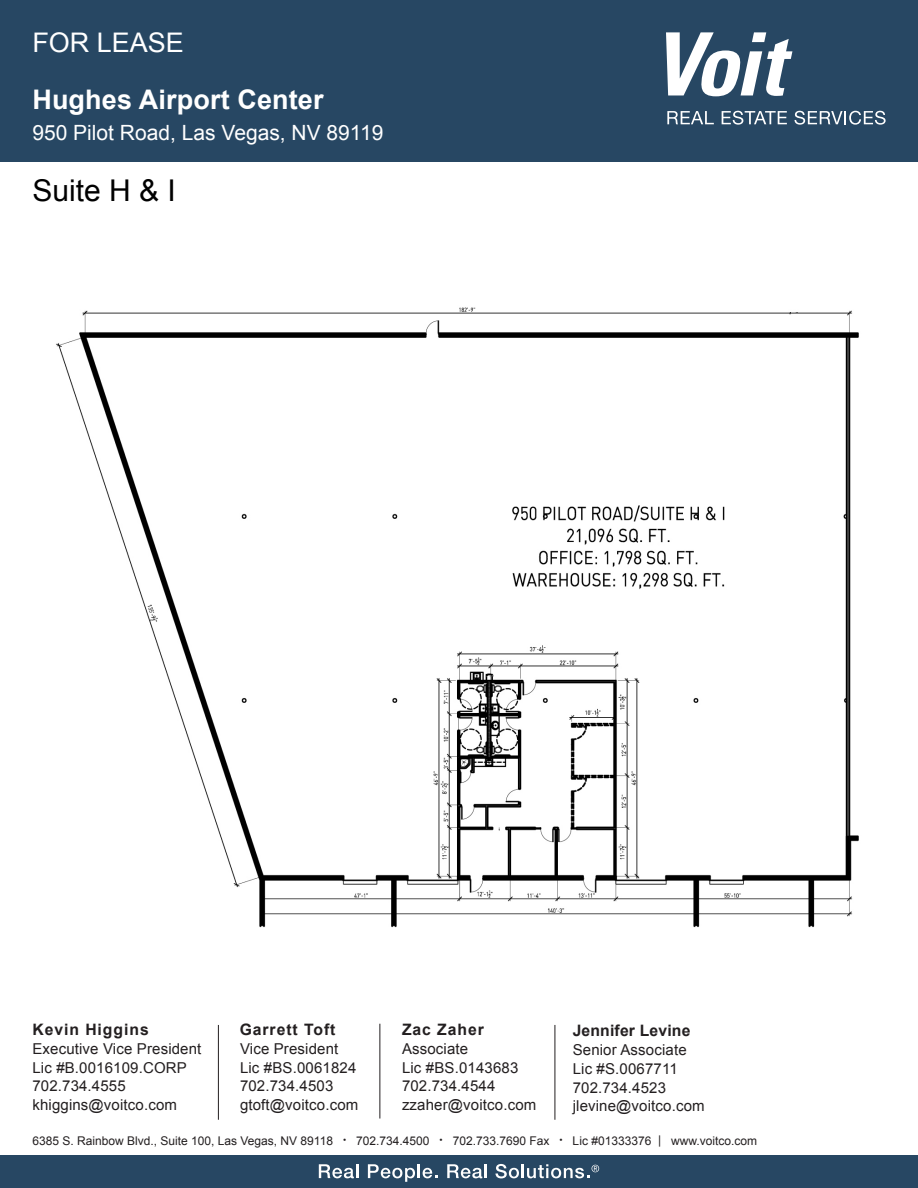
<style>
.page{position:relative;width:918px;height:1188px;background:#fff}
.page>*{position:absolute;margin:0;border:0;box-sizing:border-box;transform-origin:0 0}
.Property_address{font:30px "Arial";color:#000}
.Property_name_or_des{font:700 27px "Arial";letter-spacing:.005em;color:#fff}
.For_Sale_or_Lease{font:27px "Arial";color:#fff}
.Property_address-2{font:21px "Arial";color:#fff}
.Broker_name{font:700 15.75px "Arial";letter-spacing:.06em;color:#231f20}
.Broker_info{font:700 15.75px "Arial";letter-spacing:.01em;color:#231f20}
.Broker_info-2{font:15px "Arial";letter-spacing:.01em;color:#231f20}
.Company_address{font:12px "Arial";color:#231f20}
.s1{font-size:9px}
</style>
<div class="page">
<div style="left:0;top:0;width:918px;height:162px;background:#274763"></div>
<div style="left:0;top:1156px;width:918px;height:32px;background:#274763"></div>
<svg style="left:319px;top:1164px;width:39px;height:14px"></svg>
<svg style="left:368px;top:1164px;width:70px;height:18px"></svg>
<svg style="left:447px;top:1164px;width:35px;height:14px"></svg>
<hr style="left:484px;top:1164px;width:3px;height:14px;background:#fff">
<svg style="left:495px;top:1164px;width:104px;height:14px"></svg>
<svg style="left:667px;top:111px;width:47px;height:13px"></svg>
<svg style="left:722px;top:111px;width:65px;height:14px"></svg>
<svg style="left:795px;top:111px;width:91px;height:14px"></svg>
<svg style="left:666px;top:32px;width:126px;height:64px"></svg>
<img style="left:56px;top:307px;width:803px;height:621px">
<hr style="left:218px;top:1025px;width:1px;height:95px;background:#231f20">
<hr style="left:380px;top:1024px;width:1px;height:95px;background:#231f20">
<hr style="left:555px;top:1025px;width:1px;height:95px;background:#231f20">
<p class="For_Sale_or_Lease" style="left:32px;top:25px;width:153px">FOR LEASE</p>
<p class="Property_name_or_des" style="left:32px;top:82px;width:293px">Hughes Airport Center</p>
<p class="Property_address-2" style="left:32px;top:119px;width:353px">950 Pilot Road, Las Vegas, NV 89119</p>
<p class="Property_address" style="left:32px;top:171px;width:145px">Suite H &amp; I</p>
<p class="Broker_name" style="left:32px;top:1019px;width:118px">Kevin Higgins</p>
<p class="Broker_info-2" style="left:32px;top:1039px;width:171px">Executive Vice President</p>
<p class="Broker_info-2" style="left:32px;top:1058px;width:156px">Lic #B.0016109.CORP</p>
<p class="Broker_info-2" style="left:32px;top:1076px;width:95px">702.734.4555</p>
<p class="Broker_info-2" style="left:32px;top:1095px;width:146px">khiggins@voitco.com</p>
<p class="Broker_name" style="left:240px;top:1019px;width:97px">Garrett Toft</p>
<p class="Broker_info-2" style="left:240px;top:1039px;width:100px">Vice President</p>
<p class="Broker_info-2" style="left:240px;top:1058px;width:118px">Lic #BS.0061824</p>
<p class="Broker_info-2" style="left:240px;top:1076px;width:95px">702.734.4503</p>
<p class="Broker_info-2" style="left:240px;top:1095px;width:120px">gtoft@voitco.com</p>
<p class="Broker_name" style="left:402px;top:1019px;width:83px">Zac Zaher</p>
<p class="Broker_info-2" style="left:402px;top:1039px;width:68px">Associate</p>
<p class="Broker_info-2" style="left:402px;top:1058px;width:118px">Lic #BS.0143683</p>
<p class="Broker_info-2" style="left:402px;top:1076px;width:95px">702.734.4544</p>
<p class="Broker_info-2" style="left:402px;top:1095px;width:136px">zzaher@voitco.com</p>
<p class="Broker_info" style="left:573px;top:1021px;width:119px">Jennifer Levine</p>
<p class="Broker_info-2" style="left:573px;top:1040px;width:115px">Senior Associate</p>
<p class="Broker_info-2" style="left:573px;top:1059px;width:107px">Lic #S.0067711</p>
<p class="Broker_info-2" style="left:573px;top:1078px;width:95px">702.734.4523</p>
<p class="Broker_info-2" style="left:573px;top:1096px;width:133px">jlevine@voitco.com</p>
<p class="Company_address" style="left:32px;top:1133px;width:726px">6385 S. Rainbow Blvd., Suite 100, Las Vegas, NV 89118 <span class="s1">•</span> 702.734.4500 <span class="s1">•</span> 702.733.7690 Fax <span class="s1">•</span> Lic #01333376 | www.voitco.com</p>
</div>
